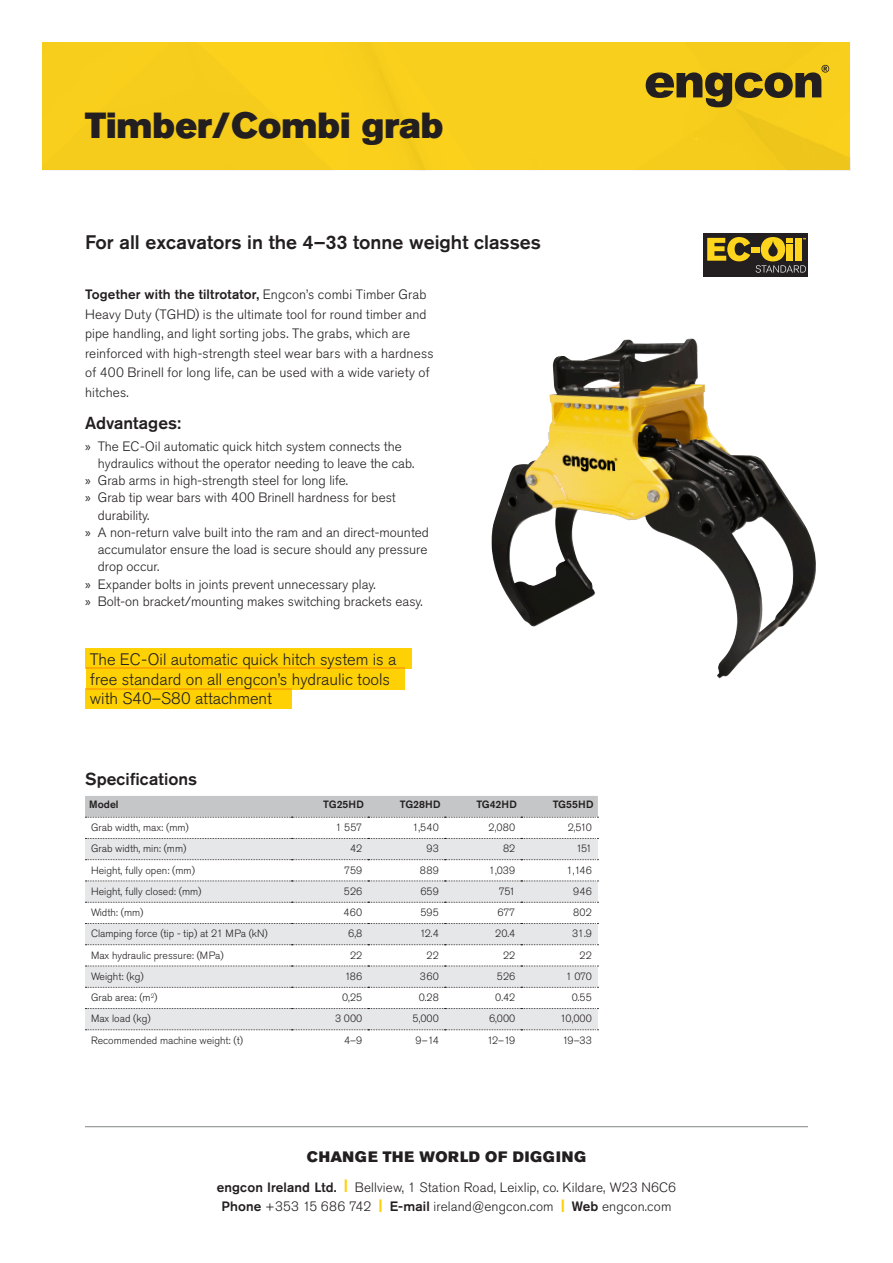
<style>
.page{position:relative;width:893px;height:1263px;background:#fff}
.page>*{position:absolute;margin:0;border:0;box-sizing:border-box;transform-origin:0 0}
.Product_heading{font:36px "Akzidenz Grotesk Pro Super";color:#231f20}
.t1{font:500 19.5px "Akzidenz Grotesk Pro";color:#231f20}
.t2{font:500 17.25px "Akzidenz Grotesk Pro";color:#231f20}
.t3{font:300 16.5px/19.8px "Akzidenz Grotesk Pro";color:#231f20}
.t4{font:15px "Akzidenz Grotesk Pro Super";letter-spacing:.05em;color:#231f20}
.Brödtext{font:300 13.5px/19.5px "Akzidenz Grotesk Pro";color:#231f20}
.t5{font:300 10.5px "Akzidenz Grotesk Pro";color:#231f20}
.t6{font:500 10.5px "Akzidenz Grotesk Pro";color:#231f20}
.s1{font-weight:500}
.s2{font-family:"Myriad Pro";font-weight:400}
.s3{font-family:"Akzidenz Grotesk Pro Super";font-weight:400;color:#fed105}
</style>
<div class="page">
<div style="left:43px;top:43px;width:807px;height:128px;background:#f8cf1c"></div>
<hr style="left:85px;top:1126px;width:723px;height:1px;background:#808285">
<img style="left:491px;top:339px;width:256px;height:340px">
<div style="left:703px;top:234px;width:105px;height:43px;background:#231f20"></div>
<svg style="left:707px;top:237px;width:43px;height:24px"></svg>
<div style="left:751px;top:248px;width:8px;height:5px;background:#fed41d"></div>
<svg style="left:756px;top:237px;width:50px;height:36px"></svg>
<div style="left:85px;top:649px;width:326px;height:20px;background:#fed105"></div>
<div style="left:86px;top:667px;width:319px;height:23px;background:#fed105"></div>
<div style="left:85px;top:689px;width:207px;height:20px;background:#fed105"></div>
<svg style="left:85px;top:839px;width:513px;height:190px;fill:#e6e7e9"></svg>
<div style="left:85px;top:796px;width:513px;height:22px;background:#c5c6c7"></div>
<svg style="left:85px;top:838px;width:513px;height:1px"></svg>
<svg style="left:85px;top:859px;width:513px;height:1px"></svg>
<svg style="left:85px;top:880px;width:513px;height:1px"></svg>
<svg style="left:85px;top:902px;width:513px;height:1px"></svg>
<svg style="left:85px;top:923px;width:513px;height:1px"></svg>
<svg style="left:85px;top:944px;width:513px;height:1px"></svg>
<svg style="left:85px;top:966px;width:513px;height:1px"></svg>
<svg style="left:85px;top:987px;width:513px;height:1px"></svg>
<svg style="left:85px;top:1008px;width:513px;height:1px"></svg>
<svg style="left:85px;top:1029px;width:513px;height:1px"></svg>
<p class="Product_heading" style="left:85px;top:102px;width:360px">Timber/Combi grab</p>
<h1 class="t1" style="left:85px;top:229px;width:457px">For all excavators in the 4–33 tonne weight classes</h1>
<p class="Brödtext" style="left:85px;top:285px;width:350px"><span class="s1">Together with the tiltrotator,</span> Engcon’s combi Timber Grab Heavy Duty (TGHD) is the ultimate tool for round timber and pipe handling, and light sorting jobs. The grabs, which are reinforced with high-strength steel wear bars with a hardness of 400 Brinell for long life, can be used with a wide variety of hitches.</p>
<h2 class="t2" style="left:85px;top:412px;width:98px">Advantages:</h2>
<p class="Brödtext" style="left:98px;top:437px;width:318px;line-height:17.2px;text-indent:-13px"><span class="s2">»</span> The EC-Oil automatic quick hitch system connects the hydraulics without the operator needing to leave the cab.</p>
<p class="Brödtext" style="left:85px;top:471px;width:265px"><span class="s2">»</span> Grab arms in high-strength steel for long life.</p>
<p class="Brödtext" style="left:98px;top:489px;width:300px;line-height:17.2px;text-indent:-13px"><span class="s2">»</span> Grab tip wear bars with 400 Brinell hardness for best durability.</p>
<p class="Brödtext" style="left:98px;top:523px;width:333px;line-height:17.2px;text-align:justify;text-indent:-13px"><span class="s2">»</span> A non-return valve built into the ram and an direct-mounted accumulator ensure the load is secure should any pressure drop occur.</p>
<p class="Brödtext" style="left:85px;top:574px;width:292px"><span class="s2">»</span> Expander bolts in joints prevent unnecessary play.</p>
<p class="Brödtext" style="left:85px;top:591px;width:339px"><span class="s2">»</span> Bolt-on bracket/mounting makes switching brackets easy.</p>
<p class="t3" style="left:90px;top:649px;width:308px">The EC-Oil automatic quick hitch system is a free standard on all engcon’s hydraulic tools with S40–S80 attachment</p>
<h2 class="t2" style="left:85px;top:768px;width:114px">Specifications</h2>
<p class="t6" style="left:89px;top:797px;width:31px">Model</p>
<p class="t6" style="left:323px;top:797px;width:42px">TG25HD</p>
<p class="t6" style="left:400px;top:797px;width:42px">TG28HD</p>
<p class="t6" style="left:476px;top:797px;width:42px">TG42HD</p>
<p class="t6" style="left:553px;top:797px;width:42px">TG55HD</p>
<p class="t5" style="left:91px;top:820px;width:99px">Grab width, max: (mm)</p>
<p class="t5" style="left:335px;top:820px;width:28px">1 557</p>
<p class="t5" style="left:412px;top:820px;width:28px">1,540</p>
<p class="t5" style="left:489px;top:820px;width:28px">2,080</p>
<p class="t5" style="left:568px;top:820px;width:26px">2,510</p>
<p class="t5" style="left:91px;top:842px;width:97px">Grab width, min: (mm)</p>
<p class="t5" style="left:350px;top:842px;width:14px">42</p>
<p class="t5" style="left:427px;top:842px;width:14px">93</p>
<p class="t5" style="left:503px;top:842px;width:14px">82</p>
<p class="t5" style="left:576px;top:842px;width:17px">151</p>
<p class="t5" style="left:91px;top:863px;width:105px">Height, fully open: (mm)</p>
<p class="t5" style="left:344px;top:863px;width:19px">759</p>
<p class="t5" style="left:420px;top:863px;width:20px">889</p>
<p class="t5" style="left:489px;top:863px;width:28px">1,039</p>
<p class="t5" style="left:567px;top:863px;width:27px">1,146</p>
<p class="t5" style="left:91px;top:884px;width:112px">Height, fully closed: (mm)</p>
<p class="t5" style="left:344px;top:884px;width:20px">526</p>
<p class="t5" style="left:420px;top:884px;width:20px">659</p>
<p class="t5" style="left:499px;top:884px;width:18px">751</p>
<p class="t5" style="left:573px;top:884px;width:20px">946</p>
<p class="t5" style="left:91px;top:906px;width:54px">Width: (mm)</p>
<p class="t5" style="left:343px;top:906px;width:20px">460</p>
<p class="t5" style="left:420px;top:906px;width:20px">595</p>
<p class="t5" style="left:498px;top:906px;width:19px">677</p>
<p class="t5" style="left:573px;top:906px;width:20px">802</p>
<p class="t5" style="left:91px;top:927px;width:178px">Clamping force (tip - tip) at 21 MPa (kN)</p>
<p class="t5" style="left:348px;top:927px;width:15px">6,8</p>
<p class="t5" style="left:420px;top:927px;width:20px">12.4</p>
<p class="t5" style="left:495px;top:927px;width:22px">20.4</p>
<p class="t5" style="left:572px;top:927px;width:21px">31.9</p>
<p class="t5" style="left:91px;top:948px;width:134px">Max hydraulic pressure: (MPa)</p>
<p class="t5" style="left:350px;top:948px;width:14px">22</p>
<p class="t5" style="left:427px;top:948px;width:14px">22</p>
<p class="t5" style="left:503px;top:948px;width:14px">22</p>
<p class="t5" style="left:580px;top:948px;width:14px">22</p>
<p class="t5" style="left:91px;top:969px;width:54px">Weight: (kg)</p>
<p class="t5" style="left:345px;top:969px;width:19px">186</p>
<p class="t5" style="left:420px;top:969px;width:20px">360</p>
<p class="t5" style="left:497px;top:969px;width:20px">526</p>
<p class="t5" style="left:566px;top:969px;width:28px">1 070</p>
<p class="t5" style="left:91px;top:991px;width:68px">Grab area: (m<sup>2</sup>)</p>
<p class="t5" style="left:342px;top:991px;width:22px">0,25</p>
<p class="t5" style="left:419px;top:991px;width:22px">0.28</p>
<p class="t5" style="left:495px;top:991px;width:22px">0.42</p>
<p class="t5" style="left:572px;top:991px;width:22px">0.55</p>
<p class="t5" style="left:91px;top:1012px;width:61px">Max load (kg)</p>
<p class="t5" style="left:335px;top:1012px;width:29px">3 000</p>
<p class="t5" style="left:413px;top:1012px;width:28px">5,000</p>
<p class="t5" style="left:489px;top:1012px;width:28px">6,000</p>
<p class="t5" style="left:560px;top:1012px;width:33px">10,000</p>
<p class="t5" style="left:91px;top:1033px;width:154px">Recommended machine weight: (t)</p>
<p class="t5" style="left:344px;top:1033px;width:20px">4–9</p>
<p class="t5" style="left:416px;top:1033px;width:25px">9–14</p>
<p class="t5" style="left:487px;top:1033px;width:30px">12–19</p>
<p class="t5" style="left:562px;top:1033px;width:31px">19–33</p>
<p class="t4" style="left:307px;top:1146px;width:281px">CHANGE THE WORLD OF DIGGING</p>
<p class="Brödtext" style="left:217px;top:1177px;width:461px;text-align:center"><span class="s1">engcon Ireland Ltd.</span> <span class="s3">|</span> Bellview, 1 Station Road, Leixlip, co. Kildare, W23 N6C6<br><span class="s1">Phone</span> +353 15 686 742 <span class="s3">|</span> <span class="s1">E-mail</span> ireland@engcon.com <span class="s3">|</span> <span class="s1">Web</span> engcon.com</p>
</div>
